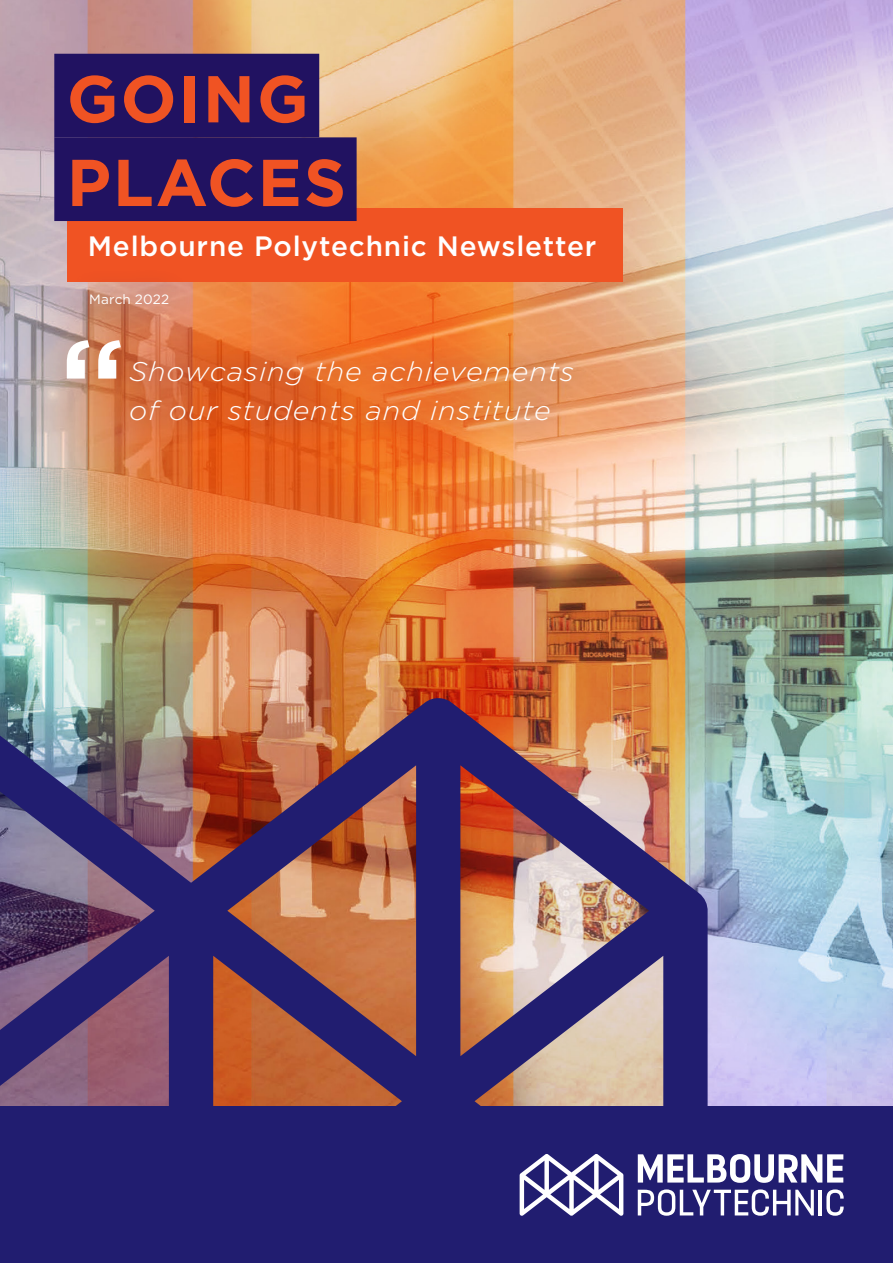
<style>
.page{position:relative;width:893px;height:1263px;background:#fff}
.page>*{position:absolute;margin:0;border:0;box-sizing:border-box;transform-origin:0 0}
.t1{font:700 66px/83.7px "Gotham";letter-spacing:.03em;color:#f05323}
.t2{font:500 28.05px "Gotham";letter-spacing:.03em;color:#fff}
.t3{font:italic 300 27px/39px "Gotham";letter-spacing:.03em;color:#fff;scale:1.06 1}
.t4{font:13.5px "Gotham";letter-spacing:.01em;color:#fff}
</style>
<div class="page">
<img style="left:0;top:0;width:893px;height:1106px">
<div style="left:0;top:1106px;width:893px;height:157px;background:#211d70"></div>
<img style="left:0;top:697px;width:708px;height:519px">
<svg style="left:638px;top:1154px;width:205px;height:29px"></svg>
<svg style="left:826px;top:1189px;width:18px;height:27px"></svg>
<hr style="left:819px;top:1190px;width:3px;height:25px;background:#fff">
<svg style="left:638px;top:1189px;width:176px;height:27px"></svg>
<svg style="left:520px;top:1154px;width:103px;height:62px"></svg>
<div style="left:67px;top:208px;width:555px;height:73px;background:#f05323"></div>
<div style="left:54px;top:54px;width:265px;height:83px;background:#211261"></div>
<div style="left:54px;top:137px;width:303px;height:84px;background:#211261"></div>
<div style="left:65px;top:267px;width:129px;height:64px;background:#211d70;opacity:.75"></div>
<svg style="left:67px;top:340px;width:38px;height:39px"></svg>
<div style="left:105px;top:335px;width:493px;height:113px;background:#211d70;opacity:.75"></div>
<h1 class="t1" style="left:67px;top:57px;width:281px">GOING<br>PLACES</h1>
<p class="t2" style="left:88px;top:228px;width:510px">Melbourne Polytechnic Newsletter</p>
<p class="t4" style="left:89px;top:291px;width:82px">March 2022</p>
<p class="t3" style="left:129px;top:352px;width:421px">Showcasing the achievements of our students and institute</p>
</div>
